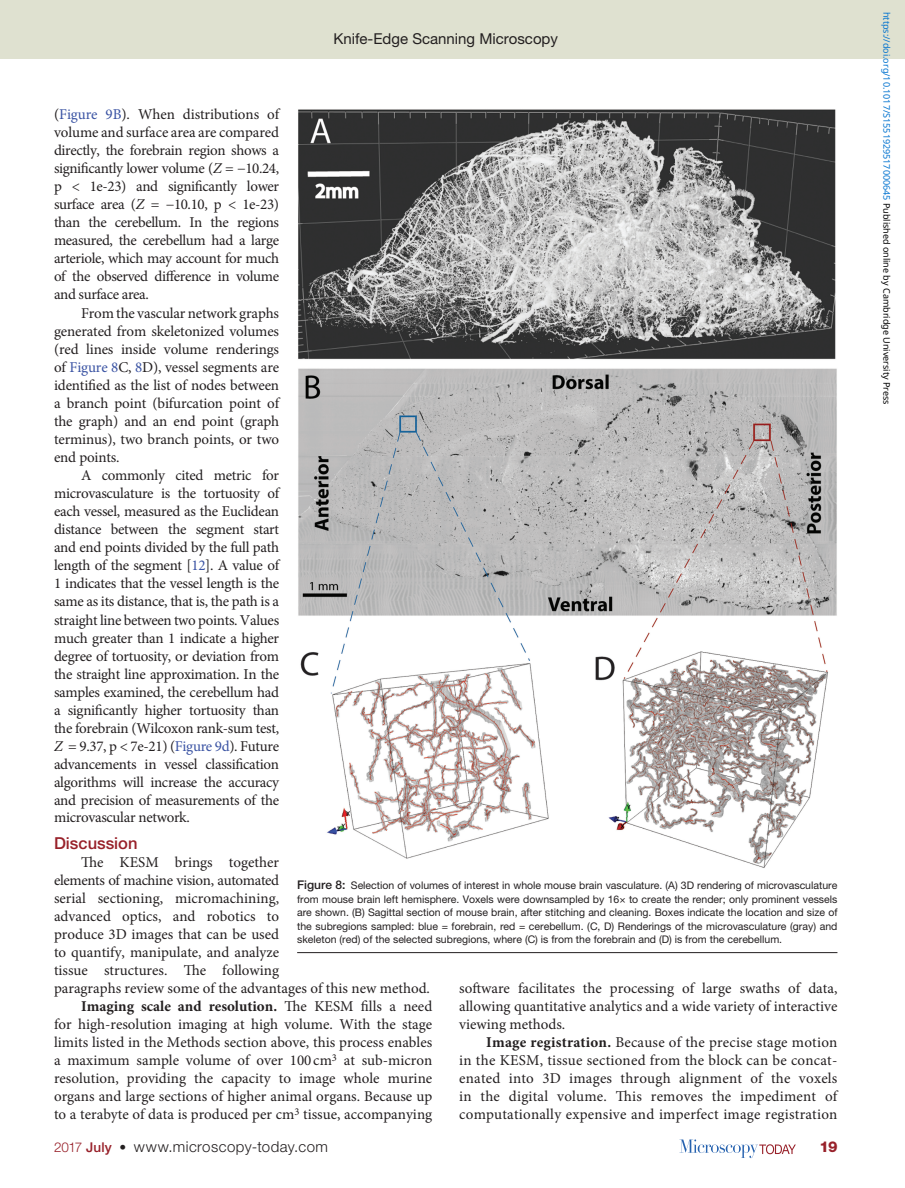
<style>
.page{position:relative;width:905px;height:1188px;background:#fff}
.page>*{position:absolute;margin:0;border:0;box-sizing:border-box;transform-origin:0 0}
.t1{font:500 16.5px "Helvetica Neue LT Std";color:#98212a}
.t2{font:15px/18px "Minion Pro";color:#231f20;text-align:justify}
.t3{font:700 15px "Minion Pro";color:#231f20}
.t4{font:300 15px "Helvetica Neue LT Std";letter-spacing:.03em;color:#231f20}
.t5{font:15px "Minion Pro";letter-spacing:-.025em;color:#231f20}
.t6{font:15px "Helvetica Neue LT Std";color:#231f20}
.t7{font:800 15px "Helvetica Neue LT Std";color:#98212a}
.t8{font:10.5px/13.5px "Helvetica Neue LT Std";color:#231f20;text-align:justify}
.t9{font:9px "Noto Sans";color:#0172cf}
.s1{color:#3a53a3}
.s2{font-style:italic}
.s3{font-weight:400}
.s4{font-weight:500;font-size:12px}
.s5{font-weight:700}
.s6{font-size:13.5px;color:#98212a}
.s7{font-weight:500;font-size:13.5px;color:#98212a}
.s8{font-weight:500;font-size:13.5px}
.s9{color:#000}
</style>
<div class="page">
<svg style="left:679px;top:1139px;width:116px;height:19px"></svg>
<div style="left:0;top:0;width:904px;height:58px;background:#dfe1d0"></div>
<img style="left:298px;top:109px;width:539px;height:759px">
<hr style="left:297px;top:952px;width:540px;height:1px;background:#231f20">
<p class="t6" style="left:333px;top:30px;width:226px">Knife-Edge Scanning Microscopy</p>
<p class="t2" style="left:54px;top:105px;width:227px">(<span class="s1">Figure 9B</span>). When distributions of volume and surface area are compared directly, the forebrain region shows a significantly lower volume (<span class="s2">Z</span> = −10.24, p &lt; 1e-23) and significantly lower surface area (<span class="s2">Z</span> = −10.10, p &lt; 1e-23) than the cerebellum. In the regions measured, the cerebellum had a large arteriole, which may account for much of the observed difference in volume and surface area.</p>
<p class="t2" style="left:54px;top:304px;width:227px;text-indent:27px">From the vascular network graphs generated from skeletonized volumes (red lines inside volume renderings of <span class="s1">Figure 8</span>C, <span class="s1">8</span>D), vessel segments are identified as the list of nodes between a branch point (bifurcation point of the graph) and an end point (graph terminus), two branch points, or two end points.</p>
<p class="t2" style="left:54px;top:466px;width:227px;text-indent:27px">A commonly cited metric for microvasculature is the tortuosity of each vessel, measured as the Euclidean distance between the segment start and end points divided by the full path length of the segment [<span class="s1">12</span>]. A value of 1 indicates that the vessel length is the same as its distance, that is, the path is a straight line between two points. Values much greater than 1 indicate a higher degree of tortuosity, or deviation from the straight line approximation. In the samples examined, the cerebellum had a significantly higher tortuosity than the forebrain (Wilcoxon rank-sum test, <span class="s2">Z</span> = 9.37, p &lt; 7e-21) (<span class="s1">Figure 9d</span>). Future advancements in vessel classification algorithms will increase the accuracy and precision of measurements of the microvascular network.</p>
<p class="t1" style="left:54px;top:834px;width:85px">Discussion</p>
<p class="t2" style="left:81px;top:854px;width:199px">The KESM brings together</p>
<p class="t5" style="left:54px;top:870px;width:226px">elements of machine vision, automated</p>
<p class="t2" style="left:54px;top:890px;width:227px">serial sectioning, micromachining,</p>
<p class="t2" style="left:54px;top:908px;width:227px">advanced optics, and robotics to</p>
<p class="t2" style="left:54px;top:926px;width:226px">produce 3D images that can be used</p>
<p class="t2" style="left:54px;top:944px;width:227px">to quantify, manipulate, and analyze</p>
<p class="t2" style="left:54px;top:962px;width:227px">tissue structures. The following</p>
<p class="t2" style="left:54px;top:980px;width:377px">paragraphs review some of the advantages of this new method.</p>
<p class="t3" style="left:81px;top:996px;width:353px">Imaging scale and resolution. <span class="s3">The KESM fills a need</span></p>
<p class="t2" style="left:54px;top:1016px;width:379px">for high-resolution imaging at high volume. With the stage</p>
<p class="t2" style="left:54px;top:1034px;width:380px">limits listed in the Methods section above, this process enables</p>
<p class="t2" style="left:54px;top:1052px;width:380px">a maximum sample volume of over 100 cm<sup>3</sup> at sub-micron</p>
<p class="t2" style="left:54px;top:1070px;width:380px">resolution, providing the capacity to image whole murine</p>
<p class="t2" style="left:54px;top:1088px;width:380px">organs and large sections of higher animal organs. Because up</p>
<p class="t2" style="left:54px;top:1106px;width:379px">to a terabyte of data is produced per cm<sup>3</sup> tissue, accompanying</p>
<p class="t8" style="left:297px;top:879px;width:542px"><span class="s4">Figure 8:</span> Selection of volumes of interest in whole mouse brain vasculature. (A) 3D rendering of microvasculature from mouse brain left hemisphere. Voxels were downsampled by 16× to create the render; only prominent vessels are shown. (B) Sagittal section of mouse brain, after stitching and cleaning. Boxes indicate the location and size of the subregions sampled: blue = forebrain, red = cerebellum. (C, D) Renderings of the microvasculature (gray) and skeleton (red) of the selected subregions, where (C) is from the forebrain and (D) is from the cerebellum.</p>
<p class="t2" style="left:459px;top:980px;width:380px">software facilitates the processing of large swaths of data, allowing quantitative analytics and a wide variety of interactive viewing methods.</p>
<p class="t2" style="left:459px;top:1034px;width:380px;text-indent:27px"><span class="s5">Image registration.</span> Because of the precise stage motion in the KESM, tissue sectioned from the block can be concat&shy;enated into 3D images through alignment of the voxels in the digital volume. This removes the impediment of computationally expensive and imperfect image registration</p>
<p class="t4" style="left:54px;top:1137px;width:275px"><span class="s6">2017</span> <span class="s7">July</span> <span class="s8">•</span> www.microscopy-today.com</p>
<p class="t7" style="left:819px;top:1138px;width:20px">19</p>
<p class="t9" style="left:893px;top:12px;width:394px;rotate:90deg">https://doi.org/10.1017/S1551929517000645 <span class="s9">Published online by Cambridge University Press</span></p>
</div>
